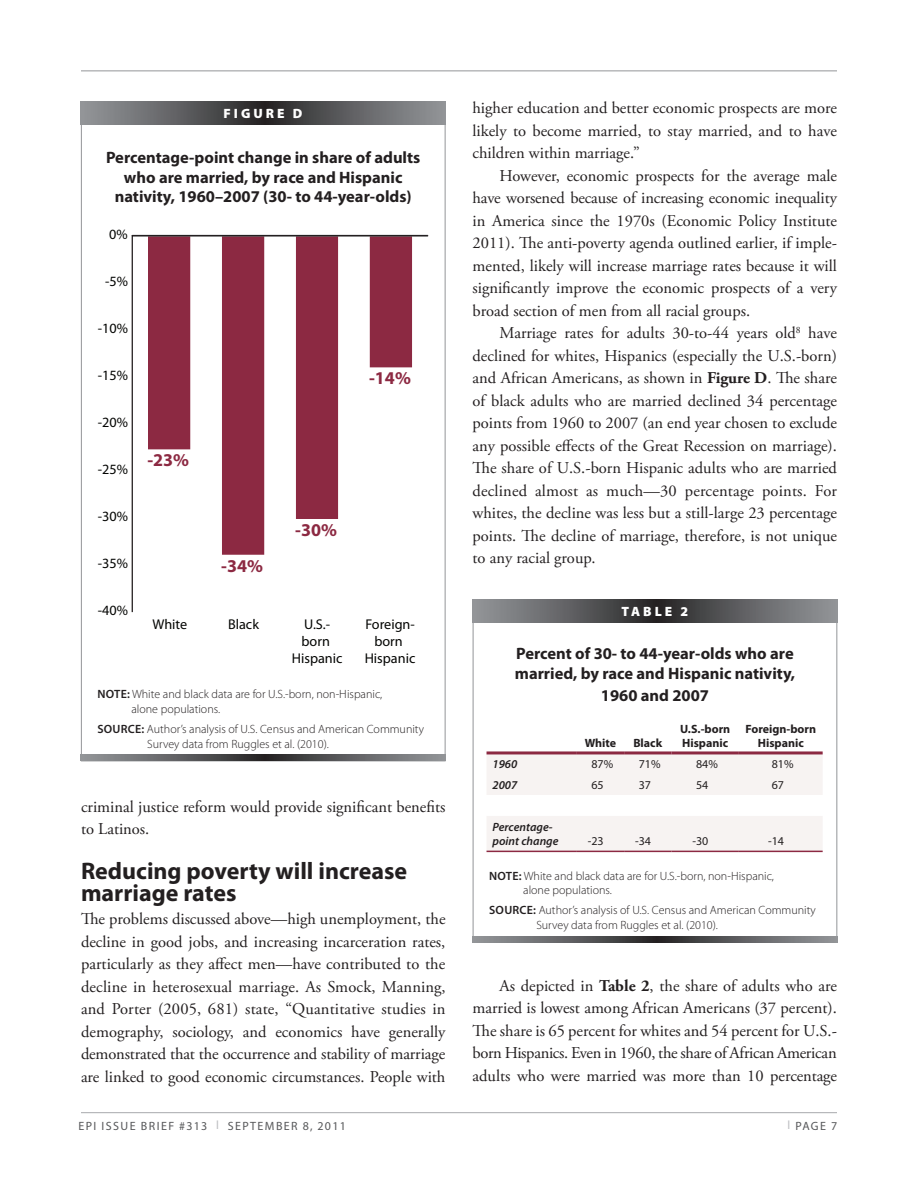
<style>
.page{position:relative;width:918px;height:1188px;background:#fff}
.page>*{position:absolute;margin:0;border:0;box-sizing:border-box;transform-origin:0 0}
.t1{font:700 24px/22.5px "Myriad Pro";color:#231f20}
.t2{font:700 18px "Myriad Pro";color:#8c2942}
.t3{font:16.5px/22.5px "Adobe Garamond Pro";color:#231f20;text-align:justify}
.t4{font:700 16.5px/19.8px "Myriad Pro";color:#231f20;text-align:center}
.t5{font:14.25px/17.1px "Myriad Pro";color:#040503;text-align:center}
.t6{font:900 13.5px "Myriad Pro";letter-spacing:.22em;color:#fff}
.t7{font:300 12px/14.4px "Myriad Pro";color:#231f20}
.t8{font:700 12px/14.4px "Myriad Pro";color:#231f20}
.t9{font:12px "Myriad Pro";letter-spacing:.12em;color:#57585a}
.t10{font:12px "Myriad Pro";color:#231f20}
.t11{font:italic 600 12px/14.4px "Myriad Pro";color:#231f20}
.s1{font-weight:600}
.s2{font-weight:700}
.s3{color:#bcbdc0}
</style>
<div class="page">
<hr style="left:81px;top:1112px;width:756px;height:1px;background:#a8a9ad">
<hr style="left:81px;top:70px;width:756px;height:1px;background:#939598">
<div style="left:81px;top:102px;width:365px;height:659px;background:#fff;border:1px solid #939598"></div>
<svg style="left:81px;top:101px;width:364px;height:24px;background:#5f6062"></svg>
<svg style="left:81px;top:755px;width:365px;height:6px;background:#5f6062"></svg>
<svg style="left:131px;top:234px;width:298px;height:379px"></svg>
<div style="left:473px;top:599px;width:364px;height:343px;background:#fff;border:1px solid #939598"></div>
<svg style="left:472px;top:599px;width:365px;height:24px;background:#5f6062"></svg>
<svg style="left:472px;top:936px;width:365px;height:6px;background:#5f6062"></svg>
<svg style="left:487px;top:754px;width:336px;height:97px"></svg>
<hr style="left:487px;top:851px;width:90px;height:1px;background:#8c2942">
<hr style="left:577px;top:851px;width:47px;height:1px;background:#8c2942">
<hr style="left:624px;top:851px;width:47px;height:1px;background:#8c2942">
<hr style="left:671px;top:851px;width:68px;height:1px;background:#8c2942">
<hr style="left:739px;top:851px;width:84px;height:1px;background:#8c2942">
<hr style="left:487px;top:751px;width:90px;height:3px;background:#8c2942">
<hr style="left:577px;top:751px;width:47px;height:3px;background:#8c2942">
<hr style="left:624px;top:751px;width:47px;height:3px;background:#8c2942">
<hr style="left:671px;top:751px;width:68px;height:3px;background:#8c2942">
<hr style="left:739px;top:751px;width:84px;height:3px;background:#8c2942">
<p class="t6" style="left:224px;top:106px;width:80px">FIGURE D</p>
<p class="t4" style="left:106px;top:147px;width:316px">Percentage-point change in share of adults who are married, by race and Hispanic nativity, 1960–2007 (30- to 44-year-olds)</p>
<p class="t5" style="left:109px;top:226px;width:20px">0%</p>
<p class="t5" style="left:105px;top:272px;width:24px">-5%</p>
<p class="t5" style="left:98px;top:319px;width:32px">-10%</p>
<p class="t5" style="left:98px;top:366px;width:32px">-15%</p>
<p class="t5" style="left:98px;top:413px;width:32px">-20%</p>
<p class="t5" style="left:98px;top:460px;width:32px">-25%</p>
<p class="t5" style="left:98px;top:507px;width:32px">-30%</p>
<p class="t5" style="left:98px;top:555px;width:32px">-35%</p>
<p class="t5" style="left:98px;top:602px;width:32px">-40%</p>
<p class="t2" style="left:147px;top:449px;width:43px">-23%</p>
<p class="t2" style="left:221px;top:554px;width:43px">-34%</p>
<p class="t5" style="left:152px;top:616px;width:36px">White</p>
<p class="t5" style="left:228px;top:616px;width:32px">Black</p>
<p class="t2" style="left:369px;top:367px;width:43px">-14%</p>
<p class="t2" style="left:295px;top:518px;width:43px">-30%</p>
<p class="t5" style="left:292px;top:616px;width:52px">u.s.- born<br>Hispanic</p>
<p class="t5" style="left:365px;top:616px;width:52px">Foreign&shy;born<br>Hispanic</p>
<p class="t7" style="left:132px;top:687px;width:252px;text-indent:-34px"><span class="s1">NOTE:</span> White and black data are for U.S.-born, non-Hispanic, alone populations.</p>
<p class="t7" style="left:147px;top:722px;width:278px;text-indent:-50px"><span class="s1">SOURCE:</span> Author’s analysis of U.S. Census and American Community<br>Survey data from Ruggles et al. (2010).</p>
<p class="t3" style="left:81px;top:796px;width:366px">criminal justice reform would provide significant benefits to Latinos.</p>
<h1 class="t1" style="left:81px;top:859px;width:328px">Reducing poverty will increase marriage rates</h1>
<p class="t3" style="left:81px;top:908px;width:366px">The problems discussed above—high unemployment, the decline in good jobs, and increasing incarceration rates, particularly as they affect men—have contributed to the decline in heterosexual marriage. As Smock, Manning, and Porter (2005, 681) state, “Quantitative studies in demography, sociology, and economics have generally demonstrated that the occurrence and stability of marriage are linked to good economic circumstances. People with</p>
<p class="t3" style="left:472px;top:97px;width:366px">higher education and better economic prospects are more likely to become married, to stay married, and to have children within marriage.”</p>
<p class="t3" style="left:472px;top:165px;width:366px;text-indent:27px">However, economic prospects for the average male have worsened because of increasing economic inequality in America since the 1970s (Economic Policy Institute 2011). The anti-poverty agenda outlined earlier, if imple&shy;mented, likely will increase marriage rates because it will significantly improve the economic prospects of a very broad section of men from all racial groups.</p>
<p class="t3" style="left:473px;top:322px;width:366px;text-indent:27px">Marriage rates for adults 30-to-44 years old<sup>8</sup> have declined for whites, Hispanics (especially the U.S.-born) and African Americans, as shown in <span class="s2">Figure D</span>. The share of black adults who are married declined 34 percentage points from 1960 to 2007 (an end year chosen to exclude any possible effects of the Great Recession on marriage).<br>The share of U.S.-born Hispanic adults who are married declined almost as much—30 percentage points. For whites, the decline was less but a still-large 23 percentage points. The decline of marriage, therefore, is not unique to any racial group.</p>
<p class="t6" style="left:621px;top:604px;width:68px">TABLE 2</p>
<p class="t4" style="left:515px;top:643px;width:282px;text-align:left">Percent of 30- to 44-year-olds who are married, by race and Hispanic nativity,</p>
<p class="t4" style="left:601px;top:685px;width:110px">1960 and 2007</p>
<p class="t8" style="left:585px;top:735px;width:33px">White</p>
<p class="t8" style="left:633px;top:735px;width:30px">Black</p>
<p class="t8" style="left:680px;top:721px;width:52px">U.S.-born<br>Hispanic</p>
<p class="t8" style="left:745px;top:721px;width:72px;text-align:center">Foreign-born<br>Hispanic</p>
<p class="t11" style="left:493px;top:756px;width:26px">1960</p>
<p class="t10" style="left:591px;top:757px;width:23px">87%</p>
<p class="t10" style="left:639px;top:757px;width:23px">71%</p>
<p class="t10" style="left:696px;top:757px;width:23px">84%</p>
<p class="t10" style="left:772px;top:757px;width:23px">81%</p>
<p class="t11" style="left:493px;top:777px;width:26px">2007</p>
<p class="t10" style="left:591px;top:778px;width:14px">65</p>
<p class="t10" style="left:639px;top:778px;width:14px">37</p>
<p class="t10" style="left:696px;top:778px;width:14px">54</p>
<p class="t10" style="left:772px;top:778px;width:14px">67</p>
<p class="t11" style="left:493px;top:819px;width:68px">Percentage&shy;point change</p>
<p class="t10" style="left:588px;top:834px;width:17px">-23</p>
<p class="t10" style="left:635px;top:834px;width:17px">-34</p>
<p class="t10" style="left:692px;top:834px;width:17px">-30</p>
<p class="t10" style="left:768px;top:834px;width:17px">-14</p>
<p class="t7" style="left:523px;top:869px;width:252px;text-indent:-34px"><span class="s1">NOTE:</span> White and black data are for U.S.-born, non-Hispanic, alone populations.</p>
<p class="t7" style="left:536px;top:903px;width:281px;text-indent:-47px"><span class="s1">SOURCE:</span> Author’s analysis of U.S. Census and American Community<br>Survey data from Ruggles et al. (2010).</p>
<p class="t3" style="left:472px;top:975px;width:366px;text-indent:27px">As depicted in <span class="s2">Table 2</span>, the share of adults who are married is lowest among African Americans (37 percent).<br>The share is 65 percent for whites and 54 percent for U.S.- born Hispanics. Even in 1960, the share of African American adults who were married was more than 10 percentage</p>
<p class="t9" style="left:78px;top:1119px;width:31px">EPI ISSU</p>
<p class="t9" style="left:130px;top:1119px;width:218px">E BRI EF #313 <span class="s3">l</span> september 8, 2011</p>
<p class="t9" style="left:788px;top:1119px;width:51px"><span class="s3">l</span> Page 7</p>
</div>
